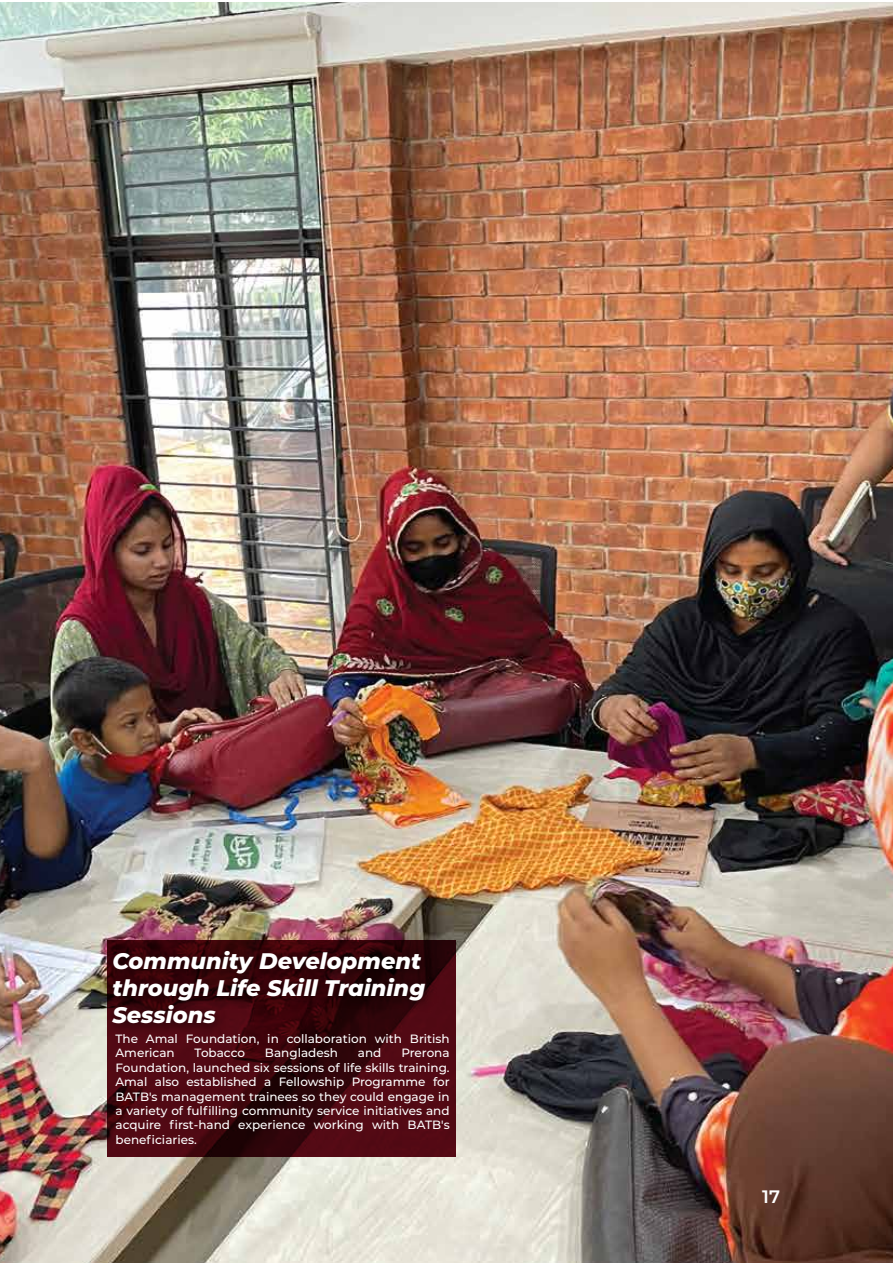
<style>
.page{position:relative;width:893px;height:1263px;background:#fff}
.page>*{position:absolute;margin:0;border:0;box-sizing:border-box;transform-origin:0 0}
.t1{font:italic 800 22.5px/27px "Montserrat";color:#fff}
.t2{font:600 18px "Montserrat";color:#fff}
.t3{font:500 12px/14.4px "Montserrat";color:#fff}
</style>
<div class="page">
<img style="left:0;top:3px;width:893px;height:1260px">
<svg style="left:108px;top:940px;width:348px;height:216px;background:#450710"></svg>
<img style="left:97px;top:935px;width:352px;height:111px">
<h1 class="t1" style="left:112px;top:946px;width:314px">Community Development through Life Skill Training<br>Sessions</h1>
<p class="t3" style="left:116px;top:1031px;width:336px">The Amal Foundation, in collaboration with British<br>American</p>
<p class="t3" style="left:195px;top:1045px;width:52px">Tobacco</p>
<p class="t3" style="left:265px;top:1045px;width:75px">Bangladesh</p>
<p class="t3" style="left:358px;top:1045px;width:25px">and</p>
<p class="t3" style="left:116px;top:1045px;width:336px;text-align:justify;text-indent:286px">Prerona Foundation, launched six sessions of life skills training.<br>Amal also established a Fellowship Programme for BATB's management trainees so they could engage in a variety of fulfilling community service initiatives and acquire first-hand experience working with BATB's beneficiaries.</p>
<h2 class="t2" style="left:762px;top:1184px;width:19px">17</h2>
</div>
